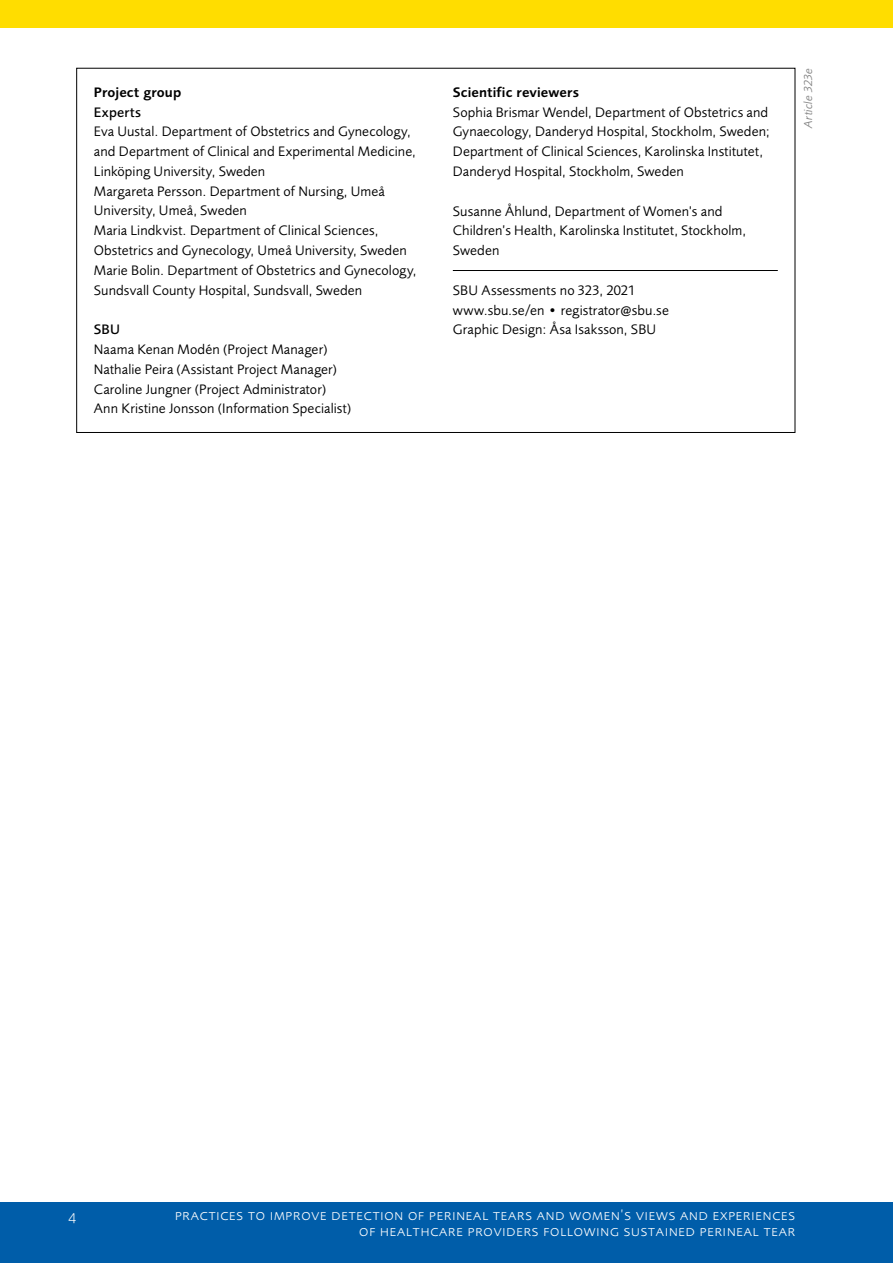
<style>
.page{position:relative;width:893px;height:1263px;background:#fff}
.page>*{position:absolute;margin:0;border:0;box-sizing:border-box;transform-origin:0 0}
.t1{font:300 15.45px/15.8px "Foundry Sans Expert";letter-spacing:.03em;color:#fff;text-align:right}
.Faktaruta_text{font:14.25px/19.8px "Foundry Sans";letter-spacing:.01em;color:#000}
.t2{font:600 14.25px "Foundry Sans";letter-spacing:.01em;color:#000}
.t3{font:500 14.25px "Foundry Sans";letter-spacing:.015em;color:#000}
.Tabellförklaring{font:italic 12px "Foundry Sans";letter-spacing:.015em;color:#878787}
</style>
<div class="page">
<div style="left:0;top:0;width:893px;height:28px;background:#fd0"></div>
<div style="left:0;top:1202px;width:893px;height:61px;background:#005da9"></div>
<hr style="left:453px;top:270px;width:325px;height:1px;background:#000">
<h4 class="t2" style="left:94px;top:84px;width:89px">Project group</h4>
<h5 class="t3" style="left:94px;top:103px;width:49px">Experts</h5>
<p class="Faktaruta_text" style="left:94px;top:122px;width:324px">Eva Uustal. Department of Obstetrics and Gynecology, and Department of Clinical and Experimental Medicine,<br>Linköping University, Sweden</p>
<p class="Faktaruta_text" style="left:94px;top:181px;width:293px">Margareta Persson. Department of Nursing, Umeå<br>University, Umeå, Sweden</p>
<p class="Faktaruta_text" style="left:94px;top:221px;width:314px">Maria Lindkvist. Department of Clinical Sciences,<br>Obstetrics and Gynecology, Umeå University, Sweden</p>
<p class="Faktaruta_text" style="left:94px;top:260px;width:324px">Marie Bolin. Department of Obstetrics and Gynecology,<br>Sundsvall County Hospital, Sundsvall, Sweden</p>
<h5 class="t3" style="left:94px;top:321px;width:28px">SBU</h5>
<p class="Faktaruta_text" style="left:94px;top:339px;width:235px">Naama Kenan Modén (Project Manager)</p>
<p class="Faktaruta_text" style="left:94px;top:359px;width:245px">Nathalie Peira (Assistant Project Manager)</p>
<p class="Faktaruta_text" style="left:94px;top:379px;width:234px">Caroline Jungner (Project Administrator)</p>
<p class="Faktaruta_text" style="left:94px;top:399px;width:259px">Ann Kristine Jonsson (Information Specialist)</p>
<h4 class="t2" style="left:453px;top:84px;width:128px">Scientific reviewers</h4>
<p class="Faktaruta_text" style="left:453px;top:102px;width:318px">Sophia Brismar Wendel, Department of Obstetrics and Gynaecology, Danderyd Hospital, Stockholm, Sweden; Department of Clinical Sciences, Karolinska Institutet, Danderyd Hospital, Stockholm, Sweden</p>
<p class="Faktaruta_text" style="left:453px;top:201px;width:295px">Susanne Åhlund, Department of Women’s and<br>Children’s Health, Karolinska Institutet, Stockholm,<br>Sweden</p>
<p class="Faktaruta_text" style="left:453px;top:280px;width:218px">SBU Assessments no 323, 2021 www.sbu.se/en • registrator@sbu.se<br>Graphic Design: Åsa Isaksson, SBU</p>
<p class="Tabellförklaring" style="left:801px;top:128px;width:61px;rotate:-90deg">Article 323e</p>
<p class="t1" style="left:68px;top:1207px;width:10px">4</p>
<p class="t1" style="left:175px;top:1207px;width:622px">practices to improve detection of perineal tears and women’s views and experiences of healthcare providers following sustained perineal tear</p>
</div>
